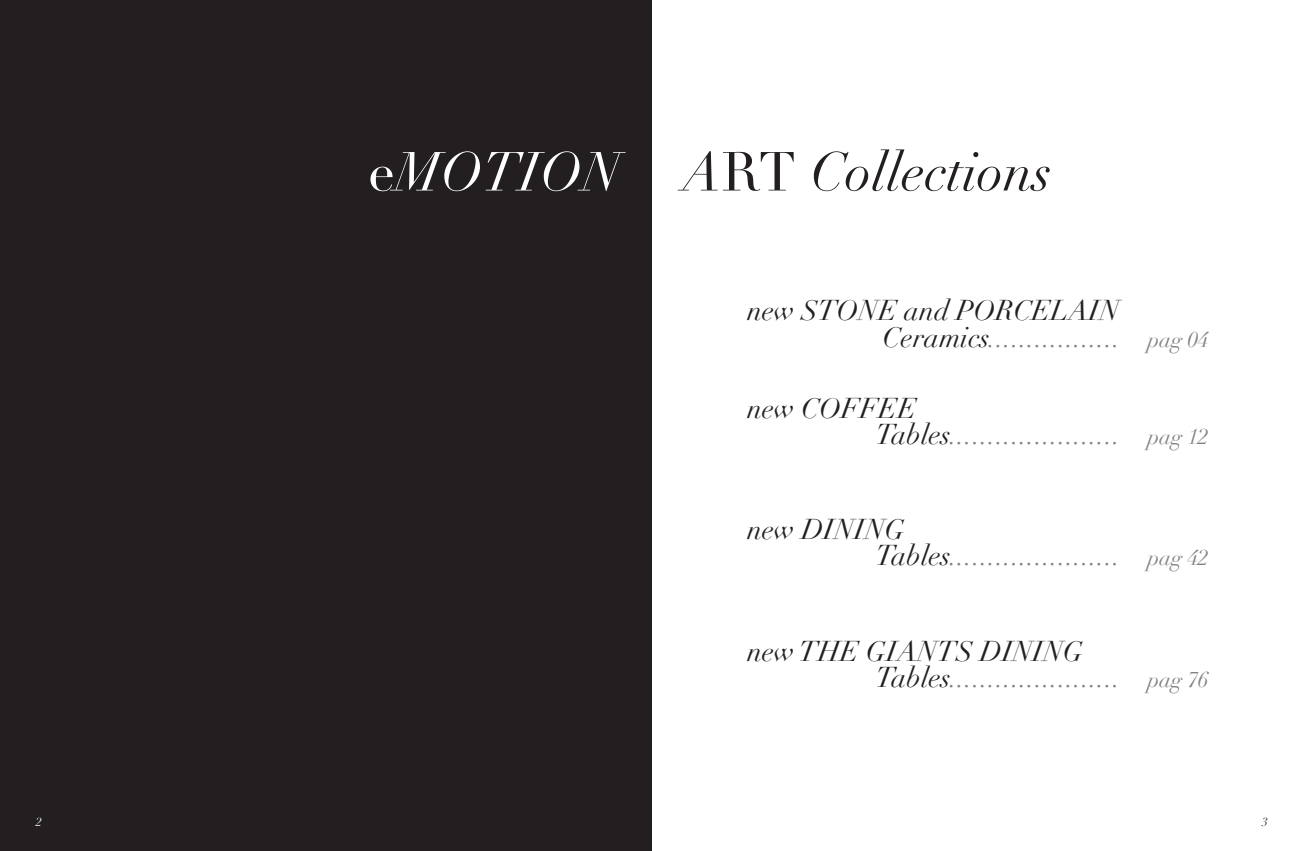
<style>
.page{position:relative;width:1304px;height:851px;background:#fff}
.page>*{position:absolute;margin:0;border:0;box-sizing:border-box;transform-origin:0 0}
.t1{font:italic 54px "Didot";color:#231f20}
.t2{font:italic 28px "Didot";color:#808285}
.t3{font:italic 28px "Didot";color:#231f20}
.t4{font:italic 21.8px "Didot";color:#808285}
.t5{font:italic 12px "Didot";color:#fff}
.t6{font:italic 12px "Didot";color:#231f20}
.s1{font-style:normal;color:#fff}
.s2{color:#fff}
.s3{font-style:normal}
.s4{color:#231f20}
</style>
<div class="page">
<div style="left:0;top:0;width:652px;height:850px;background:#231f20"></div>
<h1 class="t1" style="left:368px;top:138px;width:685px"><span class="s1">e</span><span class="s2">MOTION</span> A<span class="s3">RT</span> Collections</h1>
<p class="t3" style="left:747px;top:293px;width:374px">new STONE and PORCELAIN</p>
<p class="t2" style="left:883px;top:320px;width:240px"><span class="s4">Ceramics</span>.................</p>
<p class="t3" style="left:747px;top:390px;width:171px">new COFFEE</p>
<p class="t2" style="left:876px;top:417px;width:247px"><span class="s4">Tables</span>......................</p>
<p class="t4" style="left:1148px;top:326px;width:62px">pag 04</p>
<p class="t4" style="left:1148px;top:423px;width:62px">pag 12</p>
<p class="t3" style="left:747px;top:512px;width:159px">new DINING</p>
<p class="t2" style="left:876px;top:538px;width:247px"><span class="s4">Tables</span>......................</p>
<p class="t3" style="left:747px;top:633px;width:338px">new THE GIANTS DINING</p>
<p class="t2" style="left:876px;top:659px;width:247px"><span class="s4">Tables</span>......................</p>
<p class="t4" style="left:1148px;top:544px;width:62px">pag 42</p>
<p class="t4" style="left:1148px;top:665px;width:62px">pag 76</p>
<p class="t5" style="left:36px;top:814px;width:7px">2</p>
<p class="t6" style="left:1262px;top:814px;width:7px">3</p>
</div>
